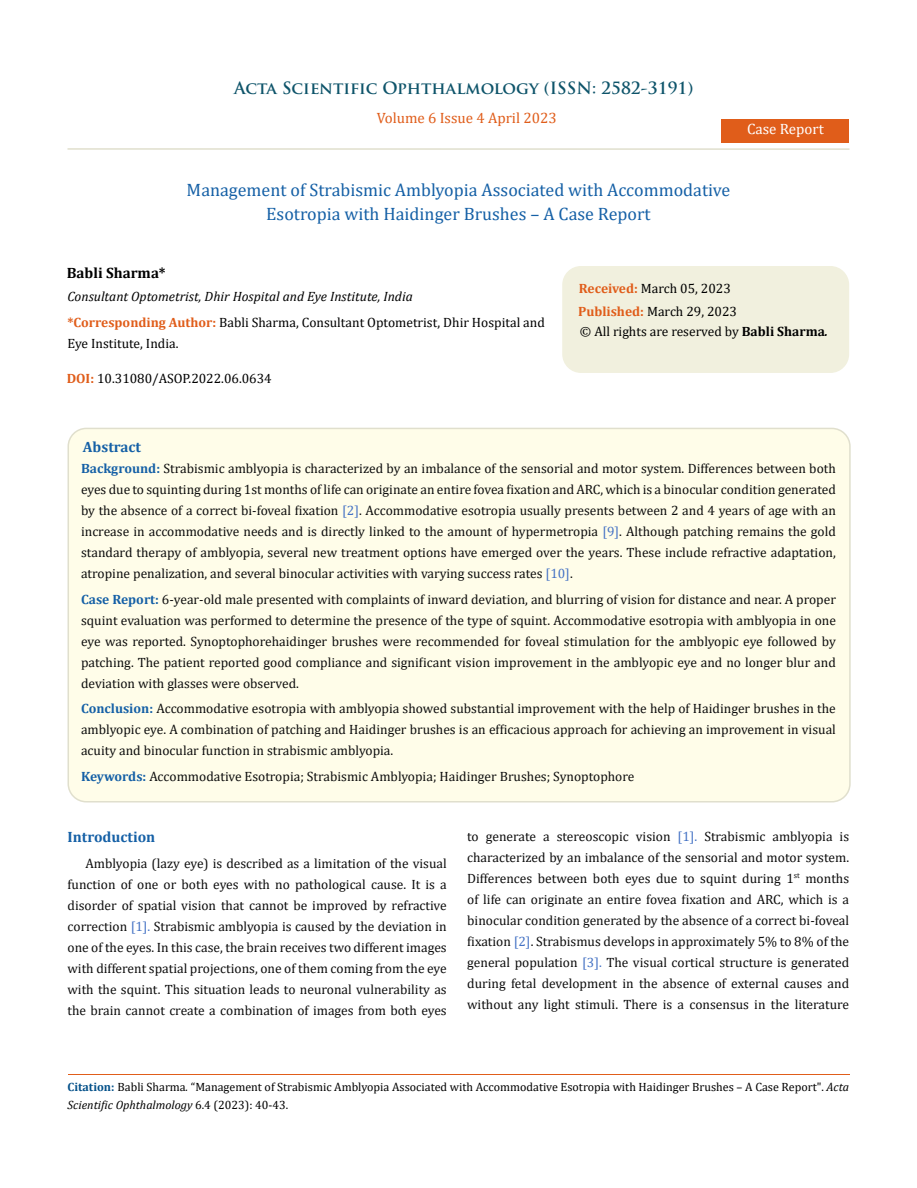
<style>
.page{position:relative;width:917px;height:1188px;background:#fff}
.page>*{position:absolute;margin:0;border:0;box-sizing:border-box;transform-origin:0 0}
.t1{font:18px/24px "Cambria";color:#1560a6;text-align:center}
.t2{font:700 16.5px "Trajan Pro";color:#0e546a}
.t3{font:15px "Cambria";color:#e05d1a}
.t4{font:700 15px "Cambria";color:#1560a6}
.t5{font:700 15px "Cambria";color:#000}
.t6{font:15px "Cambria";color:#fff}
.t7{font:13.5px/21px "Cambria";color:#0d0d0d;text-align:justify}
.t8{font:13.5px/23px "Cambria";color:#000}
.t9{font:italic 13.5px/26.1px "Cambria";color:#000}
.t10{font:12px/18px "Cambria";color:#000}
.s1{font-weight:700;font-style:normal;color:#e05d1a}
.s2{font-style:normal}
.s3{font-weight:700;color:#e05d1a}
.s4{font-weight:700}
.s5{font-weight:700;font-style:italic}
.s6{font-weight:700;color:#1560a6}
.s7{color:#4472c4}
.s8{font-weight:700;color:#035089}
.s9{font-style:italic}
</style>
<div class="page">
<div style="left:721px;top:119px;width:128px;height:23px;background:#e05d1a"></div>
<div style="left:563px;top:267px;width:285px;height:105px;background:#f1f0de;border-radius:18px"></div>
<div style="left:562px;top:266px;width:287px;height:107px;border:2px solid #f1f0de;border-radius:18px"></div>
<div style="left:68px;top:428px;width:781px;height:374px;background:#fffde9;border-radius:18px"></div>
<div style="left:67px;top:428px;width:783px;height:375px;border:2px solid #e0dfcd;border-radius:18px"></div>
<hr style="left:68px;top:1075px;width:781px;height:1px;background:#e05d1a">
<hr style="left:67px;top:148px;width:782px;height:2px;background:#e0dfcd">
<p class="t2" style="left:234px;top:77px;width:461px">Acta Scientific Ophthalmology (ISSN: 2582-3191)</p>
<p class="t3" style="left:376px;top:109px;width:182px">Volume 6 Issue 4 April 2023</p>
<p class="t6" style="left:747px;top:120px;width:78px">Case Report</p>
<h1 class="t1" style="left:187px;top:178px;width:545px">Management of Strabismic Amblyopia Associated with Accommodative<br>Esotropia with Haidinger Brushes – A Case Report</h1>
<p class="t5" style="left:67px;top:263px;width:100px">Babli Sharma*</p>
<p class="t9" style="left:67px;top:283px;width:479px">Consultant Optometrist, Dhir Hospital and Eye Institute, India<br><span class="s1">*Corresponding Author:</span> <span class="s2">Babli Sharma, Consultant Optometrist, Dhir Hospital and</span></p>
<p class="t8" style="left:67px;top:332px;width:112px">Eye Institute, India.</p>
<p class="t8" style="left:67px;top:367px;width:206px"><span class="s3">DOI:</span> 10.31080/ASOP.2022.06.0634</p>
<p class="t8" style="left:578px;top:277px;width:160px"><span class="s3">Received:</span> March 05, 2023<br><span class="s3">Published:</span> March 29, 2023</p>
<p class="t8" style="left:580px;top:320px;width:249px">© All rights are reserved by <span class="s4">Babli Sharma</span><span class="s5">.</span></p>
<p class="t4" style="left:83px;top:436px;width:60px">Abstract</p>
<p class="t7" style="left:81px;top:458px;width:756px"><span class="s6">Background:</span> Strabismic amblyopia is characterized by an imbalance of the sensorial and motor system. Differences between both eyes due to squinting during 1st months of life can originate an entire fovea fixation and ARC, which is a binocular condition generated by the absence of a correct bi-foveal fixation <span class="s7">[2]</span>. Accommodative esotropia usually presents between 2 and 4 years of age with an increase in accommodative needs and is directly linked to the amount of hypermetropia <span class="s7">[9]</span>. Although patching remains the gold standard therapy of amblyopia, several new treatment options have emerged over the years. These include refractive adaptation, atropine penalization, and several binocular activities with varying success rates <span class="s7">[10]</span>.</p>
<p class="t7" style="left:81px;top:588px;width:756px"><span class="s6">Case Report:</span> 6-year-old male presented with complaints of inward deviation, and blurring of vision for distance and near. A proper squint evaluation was performed to determine the presence of the type of squint. Accommodative esotropia with amblyopia in one eye was reported. Synoptophorehaidinger brushes were recommended for foveal stimulation for the amblyopic eye followed by patching. The patient reported good compliance and significant vision improvement in the amblyopic eye and no longer blur and deviation with glasses were observed.</p>
<p class="t7" style="left:81px;top:698px;width:756px"><span class="s6">Conclusion:</span> Accommodative esotropia with amblyopia showed substantial improvement with the help of Haidinger brushes in the amblyopic eye. A combination of patching and Haidinger brushes is an efficacious approach for achieving an improvement in visual acuity and binocular function in strabismic amblyopia.</p>
<p class="t7" style="left:81px;top:766px;width:555px"><span class="s6">Keywords:</span> Accommodative Esotropia; Strabismic Amblyopia; Haidinger Brushes; Synoptophore</p>
<p class="t4" style="left:68px;top:826px;width:89px">Introduction</p>
<p class="t7" style="left:67px;top:852px;width:381px;text-indent:18px">Amblyopia (lazy eye) is described as a limitation of the visual function of one or both eyes with no pathological cause. It is a disorder of spatial vision that cannot be improved by refractive correction <span class="s7">[1].</span> Strabismic amblyopia is caused by the deviation in one of the eyes. In this case, the brain receives two different images with different spatial projections, one of them coming from the eye with the squint. This situation leads to neuronal vulnerability as the brain cannot create a combination of images from both eyes</p>
<p class="t7" style="left:467px;top:826px;width:383px">to generate a stereoscopic vision <span class="s7">[1].</span> Strabismic amblyopia is characterized by an imbalance of the sensorial and motor system.<br>Differences between both eyes due to squint during 1<sup>st</sup> months of life can originate an entire fovea fixation and ARC, which is a binocular condition generated by the absence of a correct bi-foveal fixation <span class="s7">[2]</span>. Strabismus develops in approximately 5% to 8% of the general population <span class="s7">[3].</span> The visual cortical structure is generated during fetal development in the absence of external causes and without any light stimuli. There is a consensus in the literature</p>
<p class="t10" style="left:68px;top:1078px;width:783px"><span class="s8">Citation:</span> Babli Sharma<span class="s9">.</span> “Management of Strabismic Amblyopia Associated with Accommodative Esotropia with Haidinger Brushes – A Case Report". <span class="s9">Acta<br>Scientific Ophthalmology</span> 6.4 (2023): 40-43.</p>
</div>
